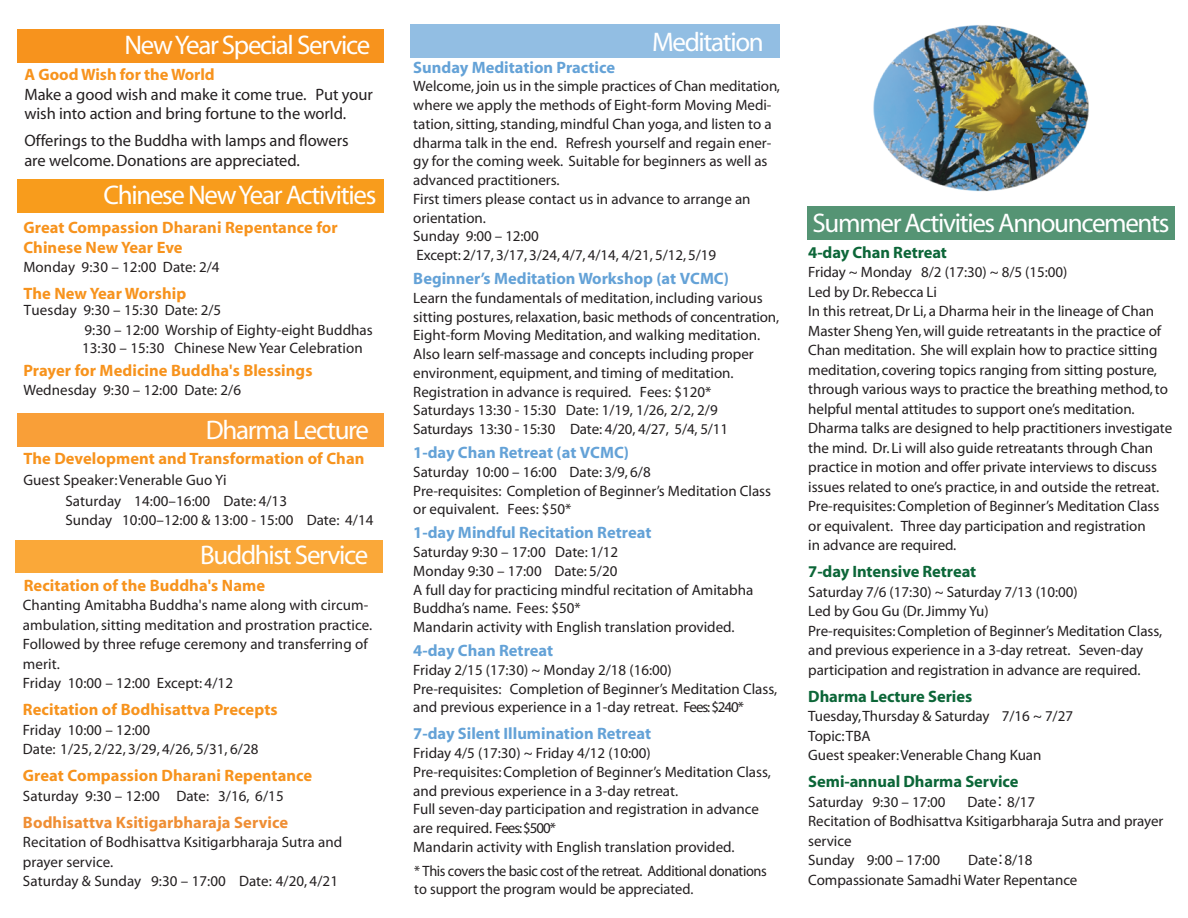
<style>
.page{position:relative;width:1188px;height:918px;background:#fff}
.page>*{position:absolute;margin:0;border:0;box-sizing:border-box;transform-origin:0 0}
.t1{font:27px "Myriad";letter-spacing:-.05em;color:#fff}
.t2{font:700 16.5px "Myriad";letter-spacing:.005em;color:#f7931d}
.t3{font:700 16.5px "Myriad";color:#64a2d7}
.t4{font:16.5px/19.5px "Myriad";letter-spacing:-.005em;color:#231f20}
.t5{font:700 16.5px "Myriad";letter-spacing:-.005em;color:#0c6638}
.t6{font:700 16.5px "Myriad";letter-spacing:.005em;color:#ef8e34}
.t7{font:15px/19.5px "Myriad";color:#231f20}
.t8{font:15px/18px "Myriad";letter-spacing:-.025em;color:#231f20;scale:.96 1}
.s1{font-family:"Koz Go Pro"}
</style>
<div class="page">
<div style="left:411px;top:24px;width:369px;height:34px;background:#92bee3"></div>
<div style="left:17px;top:179px;width:367px;height:33px;background:#f89c1c"></div>
<div style="left:807px;top:206px;width:367px;height:34px;background:#559474"></div>
<div style="left:16px;top:540px;width:367px;height:32px;background:#faa839"></div>
<div style="left:17px;top:413px;width:367px;height:33px;background:#f99f38"></div>
<div style="left:17px;top:29px;width:367px;height:34px;background:#f7931d"></div>
<img style="left:873px;top:25px;width:216px;height:167px">
<h1 class="t1" style="left:652px;top:29px;width:113px">Meditation</h1>
<h1 class="t1" style="left:125px;top:32px;width:247px">NewYear Special Service</h1>
<p class="t2" style="left:24px;top:66px;width:192px">A Good Wish for the World</p>
<p class="t4" style="left:24px;top:85px;width:350px">Make a good wish and make it come true. Put your wish into action and bring fortune to the world.</p>
<p class="t4" style="left:24px;top:132px;width:326px">Offerings to the Buddha with lamps and flowers are welcome.Donations are appreciated.</p>
<p class="t3" style="left:413px;top:59px;width:203px">Sunday Meditation Practice</p>
<p class="t7" style="left:413px;top:78px;width:368px;line-height:18.8px">Welcome, join us in the simple practices of Chan meditation, where we apply the methods of Eight-form Moving Medi&shy;tation, sitting, standing, mindful Chan yoga, and listen to a dharma talk in the end. Refresh yourself and regain ener&shy;gy for the coming week. Suitable for beginners as well as advanced practitioners.<br>First timers please contact us in advance to arrange an orientation.<br>Sunday 9:00 – 12:00<br>Except: 2/17, 3/17, 3/24, 4/7, 4/14, 4/21, 5/12, 5/19</p>
<p class="t3" style="left:413px;top:270px;width:317px">Beginner’s Meditation Workshop (at VCMC)</p>
<p class="t7" style="left:413px;top:289px;width:367px;line-height:18.8px">Learn the fundamentals of meditation, including various sitting postures,relaxation,basic methods of concentration, Eight-form Moving Meditation, and walking meditation.<br>Also learn self-massage and concepts including proper environment, equipment, and timing of meditation.<br>Registration in advance is required. Fees: $120*<br>Saturdays 13:30 - 15:30 Date: 1/19, 1/26, 2/2, 2/9<br>Saturdays 13:30 - 15:30 Date: 4/20, 4/27, 5/4, 5/11</p>
<p class="t3" style="left:413px;top:444px;width:217px">1-day Chan Retreat (at VCMC)</p>
<p class="t7" style="left:413px;top:463px;width:359px;line-height:18.8px">Saturday 10:00 – 16:00 Date: 3/9, 6/8<br>Pre-requisites: Completion of Beginner’s Meditation Class or equivalent. Fees: $50*</p>
<p class="t3" style="left:413px;top:524px;width:240px">1-day Mindful Recitation Retreat</p>
<p class="t7" style="left:413px;top:543px;width:341px;line-height:18.8px">Saturday 9:30 – 17:00 Date: 1/12<br>Monday 9:30 – 17:00 Date: 5/20<br>A full day for practicing mindful recitation of Amitabha Buddha’s name. Fees: $50*<br>Mandarin activity with English translation provided.</p>
<p class="t3" style="left:413px;top:642px;width:141px">4-day Chan Retreat</p>
<p class="t7" style="left:413px;top:661px;width:365px;line-height:18.8px">Friday 2/15 (17:30) ~ Monday 2/18 (16:00)<br>Pre-requisites: Completion of Beginner’s Meditation Class, and previous experience in a 1-day retreat. Fees: $240*</p>
<p class="t3" style="left:413px;top:725px;width:239px">7-day Silent Illumination Retreat</p>
<p class="t7" style="left:413px;top:744px;width:359px;line-height:18.8px">Friday 4/5 (17:30) ~ Friday 4/12 (10:00)<br>Pre-requisites:Completion of Beginner’s Meditation Class, and previous experience in a 3-day retreat.<br>Full seven-day participation and registration in advance are required. Fees: $500*<br>Mandarin activity with English translation provided.</p>
<h1 class="t1" style="left:104px;top:181px;width:274px">Chinese NewYear Activities</h1>
<p class="t2" style="left:23px;top:219px;width:316px">Great Compassion Dharani Repentance for</p>
<h1 class="t1" style="left:813px;top:210px;width:358px">Summer Activities Announcements</h1>
<p class="t2" style="left:23px;top:239px;width:161px">Chinese New Year Eve</p>
<p class="t7" style="left:23px;top:258px;width:198px">Monday 9:30 – 12:00 Date: 2/4</p>
<p class="t2" style="left:23px;top:285px;width:164px">The New Year Worship</p>
<p class="t7" style="left:82px;top:322px;width:292px;line-height:18px">9:30 – 12:00 Worship of Eighty-eight Buddhas<br>13:30 – 15:30 Chinese New Year Celebration</p>
<p class="t2" style="left:23px;top:362px;width:291px">Prayer for Medicine Buddha's Blessings</p>
<p class="t7" style="left:23px;top:381px;width:219px">Wednesday 9:30 – 12:00 Date: 2/6</p>
<p class="t5" style="left:808px;top:244px;width:140px">4-day Chan Retreat</p>
<p class="t7" style="left:808px;top:263px;width:366px">Friday ~ Monday 8/2 (17:30) ~ 8/5 (15:00)<br>Led by Dr.Rebecca Li<br>In this retreat,Dr Li, a Dharma heir in the lineage of Chan Master Sheng Yen, will guide retreatants in the practice of Chan meditation. She will explain how to practice sitting meditation, covering topics ranging from sitting posture, through various ways to practice the breathing method,to helpful mental attitudes to support one’s meditation.<br>Dharma talks are designed to help practitioners investigate the mind. Dr. Li will also guide retreatants through Chan practice in motion and offer private interviews to discuss issues related to one’s practice, in and outside the retreat.<br>Pre-requisites:Completion of Beginner’s Meditation Class or equivalent. Three day participation and registration<br>in advance are required.</p>
<p class="t5" style="left:808px;top:563px;width:169px">7-day Intensive Retreat</p>
<p class="t7" style="left:808px;top:583px;width:355px">Saturday 7/6 (17:30) ~ Saturday 7/13 (10:00)<br>Led by Gou Gu (Dr.Jimmy Yu)<br>Pre-requisites:Completion of Beginner’s Meditation Class, and previous experience in a 3-day retreat. Seven-day participation and registration in advance are required.</p>
<p class="t5" style="left:808px;top:688px;width:165px">Dharma Lecture Series</p>
<p class="t7" style="left:808px;top:707px;width:266px">Tuesday,Thursday &amp; Saturday 7/16 ~ 7/27<br>Topic:TBA<br>Guest speaker:Venerable Chang Kuan</p>
<p class="t5" style="left:808px;top:773px;width:212px">Semi-annual Dharma Service</p>
<p class="t7" style="left:808px;top:793px;width:139px">Saturday 9:30 – 17:00</p>
<p class="t7" style="left:24px;top:301px;width:199px">Tuesday 9:30 – 15:30 Date: 2/5</p>
<h1 class="t1" style="left:206px;top:417px;width:165px">Dharma Lecture</h1>
<p class="t2" style="left:23px;top:450px;width:343px">The Development and Transformation of Chan</p>
<p class="t7" style="left:65px;top:470px;width:223px;line-height:21px;text-indent:-42px">Guest Speaker:Venerable Guo Yi<br>Saturday 14:00–16:00 Date: 4/13</p>
<p class="t7" style="left:65px;top:511px;width:310px">Sunday 10:00–12:00 &amp; 13:00 - 15:00 Date: 4/14</p>
<h1 class="t1" style="left:200px;top:541px;width:170px">Buddhist Service</h1>
<p class="t2" style="left:24px;top:577px;width:243px">Recitation of the Buddha's Name</p>
<p class="t7" style="left:23px;top:596px;width:351px">Chanting Amitabha Buddha's name along with circum&shy;ambulation, sitting meditation and prostration practice.<br>Followed by three refuge ceremony and transferring of merit.<br>Friday 10:00 – 12:00 Except: 4/12</p>
<p class="t2" style="left:23px;top:701px;width:256px">Recitation of Bodhisattva Precepts</p>
<p class="t7" style="left:23px;top:720px;width:237px">Friday 10:00 – 12:00<br>Date: 1/25, 2/22, 3/29, 4/26, 5/31, 6/28</p>
<p class="t2" style="left:23px;top:767px;width:291px">Great Compassion Dharani Repentance</p>
<p class="t7" style="left:23px;top:786px;width:262px">Saturday 9:30 – 12:00 Date: 3/16, 6/15</p>
<p class="t6" style="left:23px;top:814px;width:267px">Bodhisattva Ksitigarbharaja Service</p>
<p class="t7" style="left:23px;top:833px;width:321px">Recitation of Bodhisattva Ksitigarbharaja Sutra and prayer service.<br>Saturday &amp; Sunday 9:30 – 17:00 Date: 4/20, 4/21</p>
<p class="t7" style="left:808px;top:793px;width:357px;text-indent:159px">Date<span class="s1">：</span>8/17<br>Recitation of Bodhisattva Ksitigarbharaja Sutra and prayer service<br>Sunday 9:00 – 17:00</p>
<p class="t7" style="left:808px;top:851px;width:271px;text-indent:160px">Date<span class="s1">：</span>8/18<br>Compassionate Samadhi Water Repentance</p>
<p class="t8" style="left:414px;top:863px;width:369px">* This covers the basic cost of the retreat. Additional donations to support the program would be appreciated.</p>
</div>
